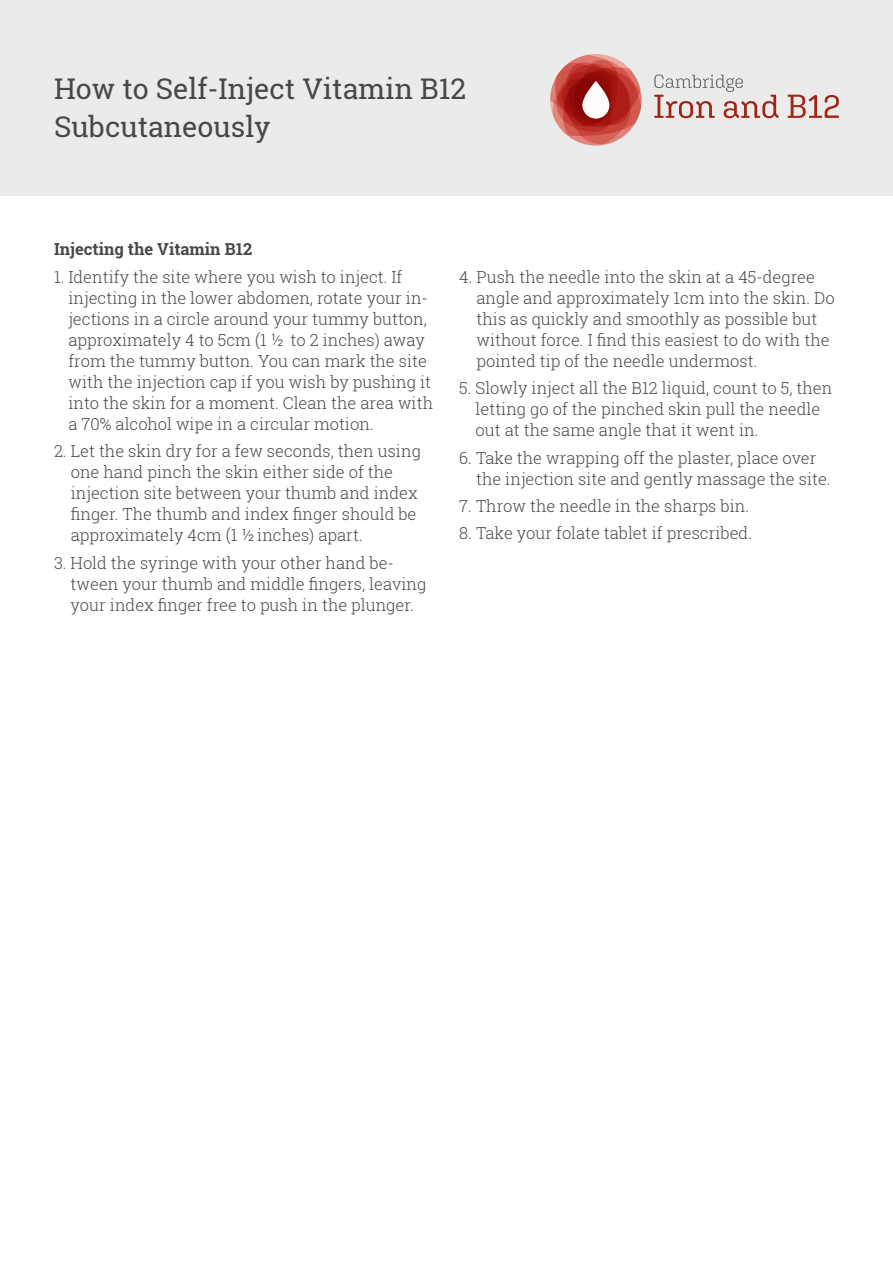
<style>
.page{position:relative;width:893px;height:1263px;background:#fff}
.page>*{position:absolute;margin:0;border:0;box-sizing:border-box;transform-origin:0 0}
.t1{font:28.5px/37.5px "Roboto Slab";color:#484848}
.t2{font:300 16.5px/21px "Roboto Slab";color:#484848}
.t3{font:700 16.5px "Roboto Slab";color:#484848}
</style>
<div class="page">
<div style="left:0;top:0;width:893px;height:196px;background:#ebebeb"></div>
<svg style="left:654px;top:74px;width:125px;height:44px"></svg>
<svg style="left:788px;top:95px;width:51px;height:23px"></svg>
<svg style="left:550px;top:54px;width:92px;height:92px"></svg>
<svg style="left:582px;top:81px;width:27px;height:38px"></svg>
<h1 class="t1" style="left:54px;top:70px;width:414px">How to Self-Inject Vitamin B12<br>Subcutaneously</h1>
<p class="t3" style="left:54px;top:238px;width:200px">Injecting the Vitamin B12</p>
<p class="t2" style="left:68px;top:266px;width:366px;text-indent:-14px">1. Identify the site where you wish to inject. If injecting in the lower abdomen, rotate your in&shy;jections in a circle around your tummy button, approximately 4 to 5cm (1 ½ to 2 inches) away from the tummy button. You can mark the site with the injection cap if you wish by pushing it into the skin for a moment. Clean the area with a 70% alcohol wipe in a circular motion.</p>
<p class="t2" style="left:71px;top:440px;width:352px;text-indent:-17px">2. Let the skin dry for a few seconds, then using one hand pinch the skin either side of the injection site between your thumb and index finger. The thumb and index finger should be approximately 4cm (1 ½ inches) apart.</p>
<p class="t2" style="left:71px;top:552px;width:357px;text-indent:-17px">3. Hold the syringe with your other hand be&shy;tween your thumb and middle fingers, leaving your index finger free to push in the plunger.</p>
<p class="t2" style="left:476px;top:266px;width:360px;text-indent:-17px">4. Push the needle into the skin at a 45-degree angle and approximately 1cm into the skin. Do this as quickly and smoothly as possible but without force. I find this easiest to do with the pointed tip of the needle undermost.</p>
<p class="t2" style="left:476px;top:377px;width:358px;text-indent:-16px">5. Slowly inject all the B12 liquid, count to 5, then letting go of the pinched skin pull the needle out at the same angle that it went in.</p>
<p class="t2" style="left:476px;top:447px;width:356px;text-indent:-17px">6. Take the wrapping off the plaster, place over the injection site and gently massage the site.</p>
<p class="t2" style="left:459px;top:495px;width:291px">7. Throw the needle in the sharps bin.</p>
<p class="t2" style="left:459px;top:522px;width:294px">8. Take your folate tablet if prescribed.</p>
</div>
